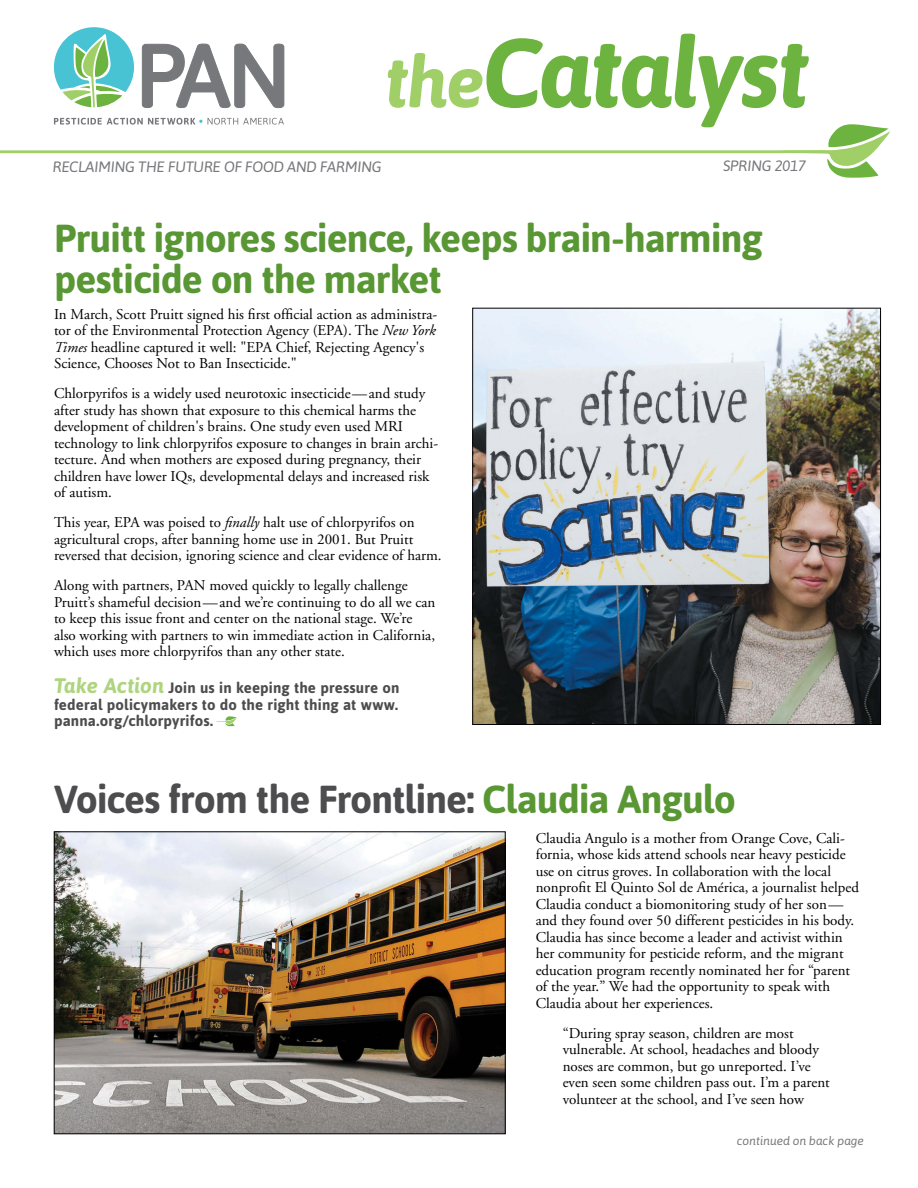
<style>
.page{position:relative;width:918px;height:1188px;background:#fff}
.page>*{position:absolute;margin:0;border:0;box-sizing:border-box;transform-origin:0 0}
.t1{font:italic 700 97.5px "Asap";letter-spacing:-.03em;color:#6cb33f}
.article_title_main{font:700 39px/40.5px "Asap";letter-spacing:-.025em;color:#599734}
.article_title_subtit{font:700 39px "Asap";letter-spacing:-.025em;color:#4d4d4f}
.article_body{font:15px/16.5px "Adobe Garamond";color:#000}
.quote{font:15px/16.5px "Adobe Garamond";color:#000}
.take_action{font:700 15px/16.5px "Asap";letter-spacing:.01em;color:#4d4d4f;text-align:justify}
.t2{font:italic 15px "Asap";letter-spacing:-.02em;color:#77787b}
.continued{font:italic 12px "Asap";color:#77787b}
.s1{font-size:72px;color:#a0cf67}
.s2{font-style:italic}
.s3{font-style:italic;font-size:21px;color:#aed57e}
.s4{color:#599734}
</style>
<div class="page">
<svg style="left:779px;top:124px;width:111px;height:54px"></svg>
<hr style="left:0;top:150px;width:779px;height:3px;background:#a0cf67">
<svg style="left:142px;top:44px;width:142px;height:64px"></svg>
<svg style="left:54px;top:118px;width:230px;height:7px"></svg>
<svg style="left:54px;top:27px;width:80px;height:80px"></svg>
<img style="left:474px;top:310px;width:405px;height:413px">
<img style="left:56px;top:834px;width:447px;height:298px">
<div style="left:54px;top:832px;width:451px;height:302px;border:1px solid #000"></div>
<svg style="left:216px;top:716px;width:21px;height:10px"></svg>
<p class="t1" style="left:385px;top:16px;width:427px"><span class="s1">the</span>Catalyst</p>
<p class="t2" style="left:53px;top:158px;width:330px">RECLAIMING THE FUTURE OF FOOD AND FARMING</p>
<p class="t2" style="left:723px;top:157px;width:84px">SPRING 2017</p>
<p class="article_title_main" style="left:54px;top:218px;width:710px">Pruitt ignores science, keeps brain-harming pesticide on the market</p>
<p class="article_body" style="left:54px;top:306px;width:385px">In March, Scott Pruitt signed his first official action as administra&shy;tor of the Environmental Protection Agency (EPA). The <span class="s2">New York Times</span> headline captured it well: "EPA Chief, Rejecting Agency's Science, Chooses Not to Ban Insecticide."</p>
<p class="article_body" style="left:54px;top:386px;width:386px">Chlorpyrifos is a widely used neurotoxic insecticide—and study after study has shown that exposure to this chemical harms the development of children's brains. One study even used MRI technology to link chlorpyrifos exposure to changes in brain archi&shy;tecture. And when mothers are exposed during pregnancy, their children have lower IQs, developmental delays and increased risk of autism.</p>
<p class="article_body" style="left:54px;top:515px;width:389px">This year, EPA was poised to <span class="s2">finally</span> halt use of chlorpyrifos on agricultural crops, after banning home use in 2001. But Pruitt reversed that decision, ignoring science and clear evidence of harm.</p>
<p class="article_body" style="left:54px;top:578px;width:383px">Along with partners, PAN moved quickly to legally challenge Pruitt’s shameful decision—and we’re continuing to do all we can to keep this issue front and center on the national stage. We’re also working with partners to win immediate action in California, which uses more chlorpyrifos than any other state.</p>
<p class="take_action" style="left:54px;top:680px;width:347px"><span class="s3">Take Action</span> Join us in keeping the pressure on federal policymakers to do the right thing at www. panna.org/chlorpyrifos.</p>
<p class="article_title_subtit" style="left:54px;top:777px;width:683px">Voices from the Frontline: <span class="s4">Claudia Angulo</span></p>
<p class="article_body" style="left:536px;top:830px;width:325px">Claudia Angulo is a mother from Orange Cove, Cali&shy;fornia, whose kids attend schools near heavy pesticide use on citrus groves. In collaboration with the local nonprofit El Quinto Sol de América, a journalist helped Claudia conduct a biomonitoring study of her son— and they found over 50 different pesticides in his body.<br>Claudia has since become a leader and activist within her community for pesticide reform, and the migrant education program recently nominated her for “parent of the year.” We had the opportunity to speak with Claudia about her experiences.</p>
<p class="quote" style="left:563px;top:1025px;width:269px">“During spray season, children are most vulnerable. At school, headaches and bloody noses are common, but go unreported. I’ve even seen some children pass out. I’m a parent volunteer at the school, and I’ve seen how</p>
<p class="continued" style="left:737px;top:1134px;width:129px">continued on back page</p>
</div>
